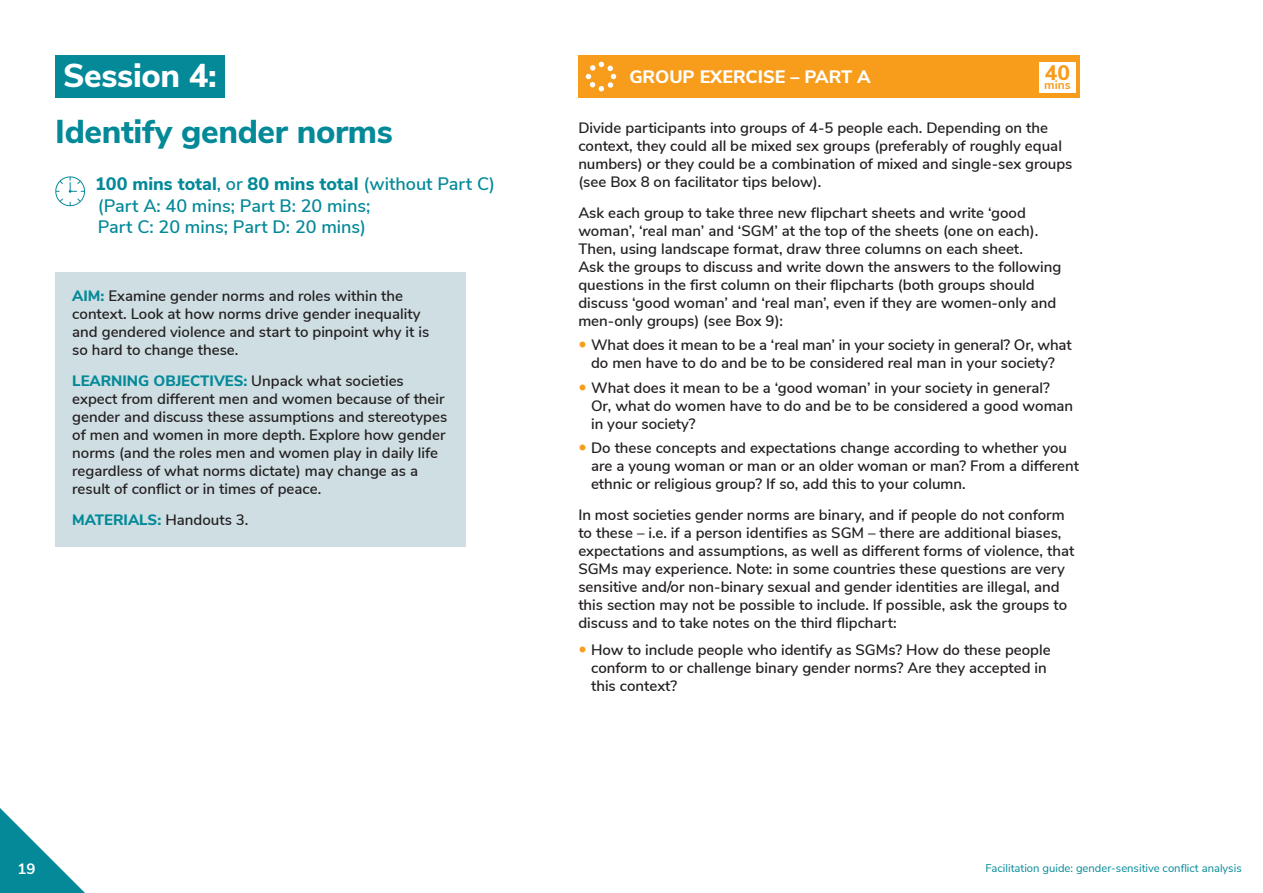
<style>
.page{position:relative;width:1263px;height:893px;background:#fff}
.page>*{position:absolute;margin:0;border:0;box-sizing:border-box;transform-origin:0 0}
.t1{font:800 33px "Nunito Sans";letter-spacing:-.01em;color:#038998}
.t2{font:800 33px "Nunito Sans";letter-spacing:-.01em;color:#fff}
.t3{font:800 21px "Nunito Sans";color:#f89c1c}
.t4{font:600 18px/21.6px "Nunito Sans";color:#038998}
.t5{font:800 18px "Nunito Sans";color:#fff}
.t6{font:600 15px/18px "Nunito Sans";color:#231f20}
.t7{font:800 15px "Nunito Sans";color:#038998}
.t8{font:700 15px "Nunito Sans";color:#fff}
.t9{font:700 12px "Nunito Sans";color:#f89c1c}
.t10{font:11.25px "Nunito Sans";color:#038998}
.s1{font-weight:800}
.s2{font-weight:800;color:#038998}
</style>
<div class="page">
<svg style="left:55px;top:176px;width:30px;height:31px"></svg>
<div style="left:55px;top:55px;width:170px;height:43px;background:#038998"></div>
<div style="left:55px;top:272px;width:411px;height:274px;background:#cedee3"></div>
<div style="left:578px;top:55px;width:502px;height:43px;background:#f89c1c"></div>
<div style="left:1039px;top:62px;width:37px;height:30px;background:#fff"></div>
<svg style="left:0;top:808px;width:85px;height:85px"></svg>
<svg style="left:586px;top:62px;width:30px;height:29px"></svg>
<h1 class="t2" style="left:63px;top:51px;width:155px">SESSION 4:</h1>
<h1 class="t1" style="left:55px;top:107px;width:339px">IDENTIFY GENDER NORMS</h1>
<p class="t4" style="left:95px;top:172px;width:402px"><span class="s1">100 MINS TOTAL</span>, or <span class="s1">80 MINS TOTAL</span> (without Part C) (Part A: 40 mins; Part B: 20 mins;<br>Part C: 20 mins; Part D: 20 mins)</p>
<p class="t6" style="left:72px;top:286px;width:359px"><span class="s2">AIM:</span> Examine gender norms and roles within the context. Look at how norms drive gender inequality and gendered violence and start to pinpoint why it is so hard to change these.</p>
<p class="t7" style="left:72px;top:370px;width:20px">LEAR</p>
<p class="t7" style="left:111px;top:370px;width:81px">NING OBJECT</p>
<p class="t7" style="left:210px;top:370px;width:16px">IVES</p>
<p class="t6" style="left:72px;top:371px;width:376px;text-indent:171px"><span class="s2">:</span> Unpack what societies expect from different men and women because of their gender and discuss these assumptions and stereotypes of men and women in more depth. Explore how gender norms (and the roles men and women play in daily life regardless of what norms dictate) may change as a result of conflict or in times of peace.</p>
<p class="t7" style="left:72px;top:509px;width:24px">MATER</p>
<p class="t7" style="left:124px;top:509px;width:16px">IALS</p>
<p class="t6" style="left:157px;top:510px;width:93px"><span class="s2">:</span> Handouts 3.</p>
<p class="t5" style="left:629px;top:63px;width:14px">GRO</p>
<p class="t5" style="left:669px;top:63px;width:43px">UP EXERC</p>
<p class="t5" style="left:758px;top:63px;width:71px">ISE – PART</p>
<p class="t5" style="left:857px;top:63px;width:15px">A</p>
<h2 class="t3" style="left:1045px;top:57px;width:27px">40</h2>
<p class="t9" style="left:1044px;top:76px;width:28px">mins</p>
<p class="t6" style="left:578px;top:118px;width:496px">Divide participants into groups of 4-5 people each. Depending on the context, they could all be mixed sex groups (preferably of roughly equal numbers) or they could be a combination of mixed and single-sex groups (see Box 8 on facilitator tips below).</p>
<p class="t6" style="left:578px;top:203px;width:485px">Ask each group to take three new flipchart sheets and write ‘good woman’, ‘real man’ and ‘SGM’ at the top of the sheets (one on each).<br>Then, using landscape format, draw three columns on each sheet.<br>Ask the groups to discuss and write down the answers to the following questions in the first column on their flipcharts (both groups should discuss ‘good woman’ and ‘real man’, even if they are women-only and men-only groups) (see Box 9):</p>
<p class="t6" style="left:591px;top:335px;width:482px">What does it mean to be a ‘real man’ in your society in general? Or, what do men have to do and be to be considered real man in your society?</p>
<p class="t6" style="left:591px;top:378px;width:484px">What does it mean to be a ‘good woman’ in your society in general?<br>Or, what do women have to do and be to be considered a good woman in your society?</p>
<p class="t6" style="left:591px;top:438px;width:489px">Do these concepts and expectations change according to whether you are a young woman or man or an older woman or man? From a different ethnic or religious group? If so, add this to your column.</p>
<p class="t6" style="left:578px;top:505px;width:497px">In most societies gender norms are binary, and if people do not conform to these – i.e. if a person identifies as SGM – there are additional biases, expectations and assumptions, as well as different forms of violence, that SGMs may experience. Note: in some countries these questions are very sensitive and/or non-binary sexual and gender identities are illegal, and this section may not be possible to include. If possible, ask the groups to discuss and to take notes on the third flipchart:</p>
<p class="t6" style="left:591px;top:639px;width:461px">How to include people who identify as SGMs? How do these people conform to or challenge binary gender norms? Are they accepted in this context?</p>
<p class="t8" style="left:18px;top:858px;width:20px">19</p>
<p class="t10" style="left:985px;top:860px;width:258px">Facilitation guide: gender-sensitive conflict analysis</p>
</div>
